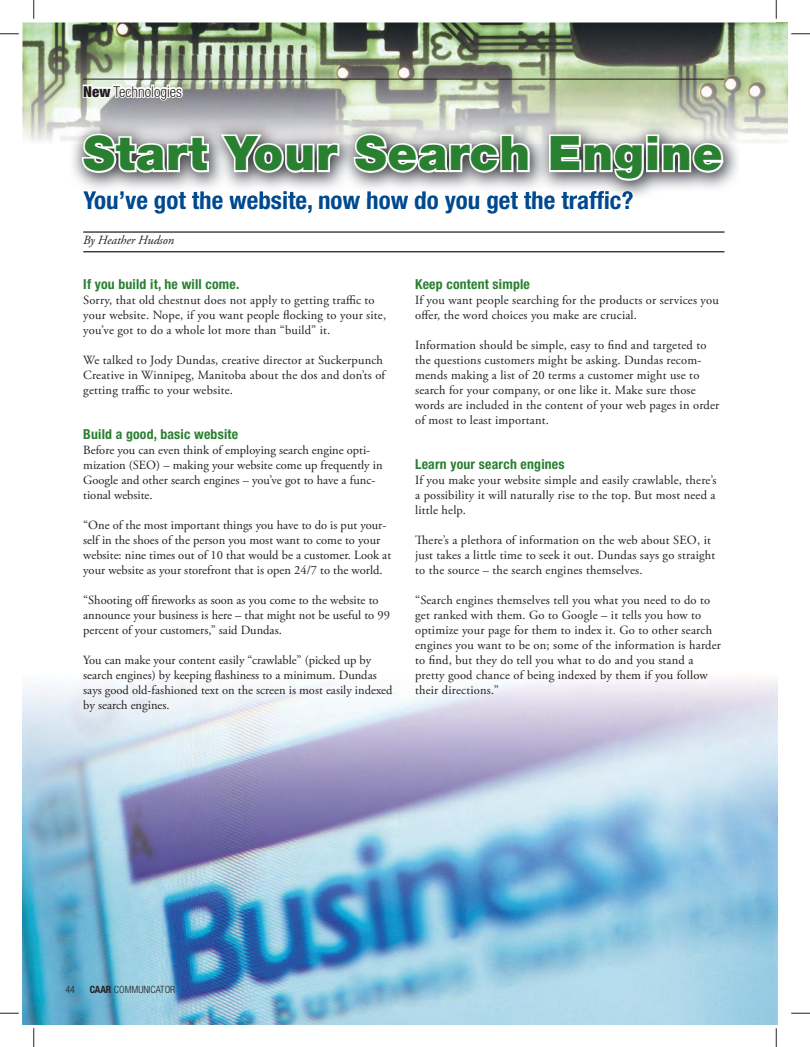
<style>
.page{position:relative;width:810px;height:1047px;background:#fff}
.page>*{position:absolute;margin:0;border:0;box-sizing:border-box;transform-origin:0 0}
.t1{font:900 47.5px "Helvetica Neue LT Std";letter-spacing:.02em;color:#2a8031}
.t2{font:700 condensed 25px "Helvetica Neue LT Std";color:#004990}
.t3{font:300 condensed 15px "Helvetica Neue LT Std";color:#241f1f}
.t4{font:700 condensed 13.75px "Helvetica Neue LT Std";letter-spacing:.015em;color:#2a8031}
.t5{font:12.5px/15px "Adobe Garamond Pro";letter-spacing:.015em;color:#241f1f}
.t6{font:italic 12.5px "Adobe Garamond Pro";color:#241f1f}
.t7{font:300 condensed 10px "Helvetica Neue LT Std";color:#241f1f}
.s1{font-weight:900}
.s2{font-weight:700}
</style>
<div class="page">
<img style="left:22px;top:679px;width:755px;height:345px">
<img style="left:22px;top:22px;width:766px;height:121px">
<img style="left:67px;top:118px;width:672px;height:79px">
<img style="left:83px;top:191px;width:550px;height:7px">
<svg style="left:80px;top:56px;width:131px;height:119px"></svg>
<svg style="left:217px;top:132px;width:124px;height:43px"></svg>
<svg style="left:352px;top:132px;width:180px;height:43px"></svg>
<svg style="left:547px;top:132px;width:179px;height:51px"></svg>
<hr style="left:83px;top:231px;width:641px;height:1px;background:#241f1f">
<hr style="left:83px;top:251px;width:641px;height:1px;background:#241f1f">
<hr style="left:83px;top:79px;width:641px;height:1px;background:#241f1f">
<svg style="left:0;top:33px;width:19px;height:2px"></svg>
<svg style="left:791px;top:33px;width:19px;height:2px"></svg>
<svg style="left:0;top:1012px;width:19px;height:1px"></svg>
<svg style="left:791px;top:1012px;width:19px;height:1px"></svg>
<svg style="left:33px;top:0;width:2px;height:19px"></svg>
<svg style="left:33px;top:1028px;width:2px;height:18px"></svg>
<svg style="left:775px;top:0;width:2px;height:19px"></svg>
<svg style="left:775px;top:1028px;width:2px;height:18px"></svg>
<p class="t3" style="left:83px;top:83px;width:100px"><span class="s1">New</span> Technologies</p>
<h1 class="t1" style="left:83px;top:125px;width:641px">Start Your Search Engine</h1>
<h2 class="t2" style="left:83px;top:185px;width:552px">You’ve got the website, now how do you get the traffic?</h2>
<p class="t6" style="left:83px;top:232px;width:92px">By Heather Hudson</p>
<p class="t4" style="left:83px;top:276px;width:158px">If you build it, he will come.</p>
<p class="t5" style="left:83px;top:293px;width:304px">Sorry, that old chestnut does not apply to getting traffic to your website. Nope, if you want people flocking to your site, you’ve got to do a whole lot more than “build” it.</p>
<p class="t5" style="left:83px;top:353px;width:303px">We talked to Jody Dundas, creative director at Suckerpunch<br>Creative in Winnipeg, Manitoba about the dos and don’ts of getting traffic to your website.</p>
<p class="t4" style="left:83px;top:426px;width:156px">Build a good, basic website</p>
<p class="t5" style="left:83px;top:443px;width:301px">Before you can even think of employing search engine opti&shy;mization (SEO) – making your website come up frequently in Google and other search engines – you’ve got to have a func&shy;tional website.</p>
<p class="t5" style="left:83px;top:518px;width:309px">“One of the most important things you have to do is put your&shy;self in the shoes of the person you most want to come to your website: nine times out of 10 that would be a customer. Look at your website as your storefront that is open 24/7 to the world.</p>
<p class="t5" style="left:83px;top:593px;width:308px">“Shooting off fireworks as soon as you come to the website to announce your business is here – that might not be useful to 99 percent of your customers,” said Dundas.</p>
<p class="t5" style="left:83px;top:653px;width:311px">You can make your content easily “crawlable” (picked up by search engines) by keeping flashiness to a minimum. Dundas says good old-fashioned text on the screen is most easily indexed by search engines.</p>
<p class="t4" style="left:415px;top:276px;width:116px">Keep content simple</p>
<p class="t5" style="left:415px;top:293px;width:305px">If you want people searching for the products or services you offer, the word choices you make are crucial.</p>
<p class="t5" style="left:415px;top:338px;width:306px">Information should be simple, easy to find and targeted to the questions customers might be asking. Dundas recom&shy;mends making a list of 20 terms a customer might use to search for your company, or one like it. Make sure those words are included in the content of your web pages in order of most to least important.</p>
<p class="t4" style="left:415px;top:456px;width:151px">Learn your search engines</p>
<p class="t5" style="left:415px;top:473px;width:303px;text-align:justify">If you make your website simple and easily crawlable, there’s a possibility it will naturally rise to the top. But most need a little help.</p>
<p class="t5" style="left:415px;top:533px;width:302px">There’s a plethora of information on the web about SEO, it just takes a little time to seek it out. Dundas says go straight to the source – the search engines themselves.</p>
<p class="t5" style="left:415px;top:593px;width:307px">“Search engines themselves tell you what you need to do to get ranked with them. Go to Google – it tells you how to optimize your page for them to index it. Go to other search engines you want to be on; some of the information is harder to find, but they do tell you what to do and you stand a pretty good chance of being indexed by them if you follow their directions.”</p>
<p class="t7" style="left:65px;top:983px;width:11px">44</p>
<p class="t7" style="left:90px;top:983px;width:87px"><span class="s2">CAAR</span> COMMUNICATOR</p>
</div>
